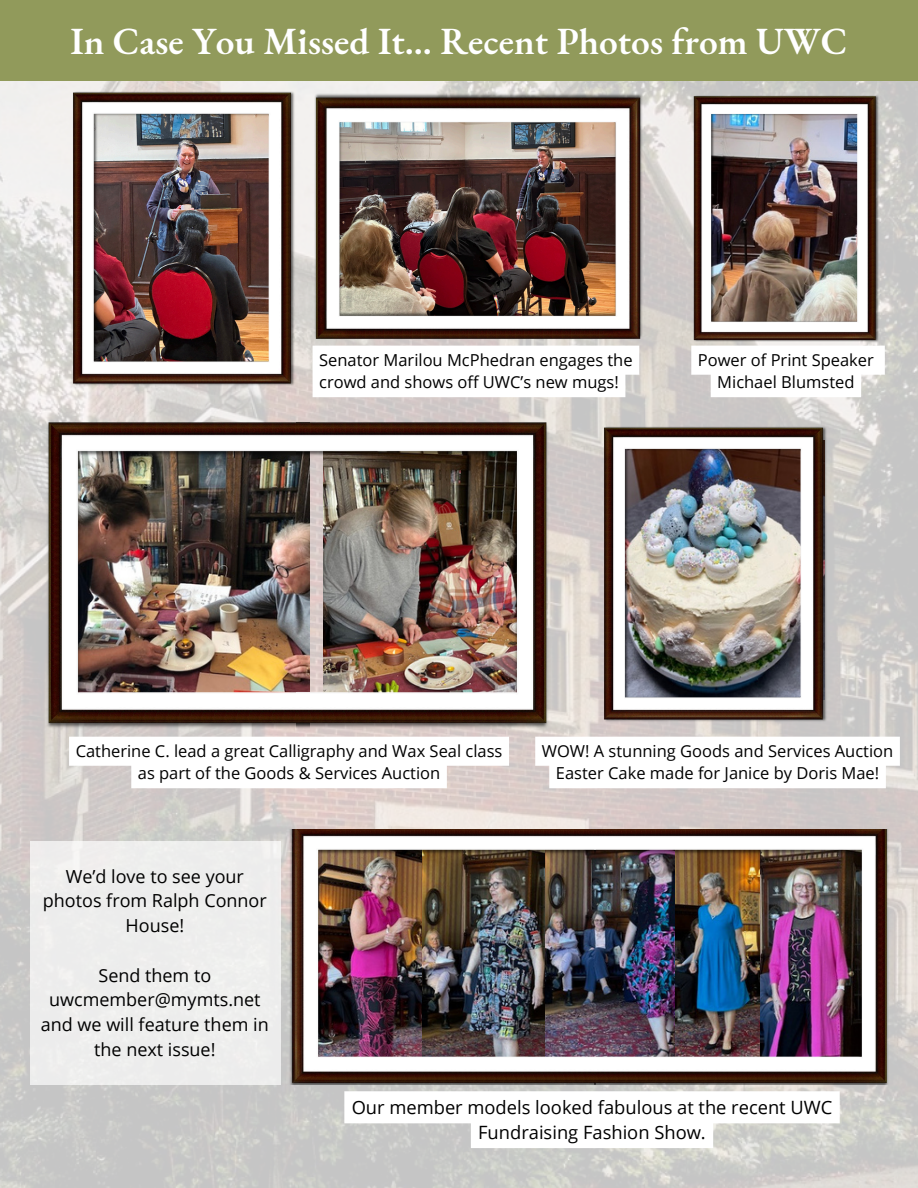
<style>
.page{position:relative;width:918px;height:1188px;background:#fff}
.page>*{position:absolute;margin:0;border:0;box-sizing:border-box;transform-origin:0 0}
.t1{font:600 37.5px "EB Garamond";color:#fff}
.t2{font:18.3px/24.8px "Open Sans";color:#000;text-align:center}
.t3{font:18px/24.8px "Open Sans";color:#000;text-align:center}
.t4{font:16.5px/22.5px "Open Sans";color:#000;text-align:center}
</style>
<div class="page">
<img style="left:0;top:80px;width:918px;height:1108px">
<div style="left:0;top:0;width:918px;height:80px;background:#919a5b"></div>
<img style="left:694px;top:96px;width:185px;height:246px">
<img style="left:603px;top:426px;width:224px;height:296px">
<div style="left:30px;top:841px;width:250px;height:243px;background:#ededed"></div>
<img style="left:45px;top:422px;width:251px;height:307px">
<img style="left:296px;top:422px;width:253px;height:307px">
<img style="left:289px;top:829px;width:305px;height:255px">
<img style="left:594px;top:829px;width:295px;height:255px">
<img style="left:73px;top:92px;width:222px;height:295px">
<img style="left:315px;top:92px;width:328px;height:248px">
<svg style="left:691px;top:346px;width:194px;height:51px"></svg>
<svg style="left:69px;top:737px;width:440px;height:51px"></svg>
<svg style="left:344px;top:1091px;width:496px;height:57px"></svg>
<svg style="left:535px;top:737px;width:365px;height:51px"></svg>
<svg style="left:313px;top:346px;width:326px;height:51px"></svg>
<p class="t1" style="left:70px;top:16px;width:779px">In Case You Missed It... Recent Photos from UWC</p>
<p class="t4" style="left:319px;top:348px;width:315px;text-align:left">Senator Marilou McPhedran engages the crowd and shows off UWC’s new mugs!</p>
<p class="t4" style="left:698px;top:348px;width:178px">Power of Print Speaker</p>
<p class="t4" style="left:717px;top:371px;width:139px">Michael Blumsted</p>
<p class="t4" style="left:76px;top:739px;width:428px">Catherine C. lead a great Calligraphy and Wax Seal class as part of the Goods &amp; Services Auction</p>
<h2 class="t3" style="left:43px;top:863px;width:225px">We’d love to see your photos from Ralph Connor<br>House!</h2>
<p class="t3" style="left:41px;top:962px;width:229px">Send them to uwcmember@mymts.net and we will feature them in the next issue!</p>
<p class="t4" style="left:542px;top:739px;width:353px">WOW! A stunning Goods and Services Auction<br>Easter Cake made for Janice by Doris Mae!</p>
<h2 class="t2" style="left:352px;top:1095px;width:482px">Our member models looked fabulous at the recent UWC<br>Fundraising Fashion Show.</h2>
</div>
